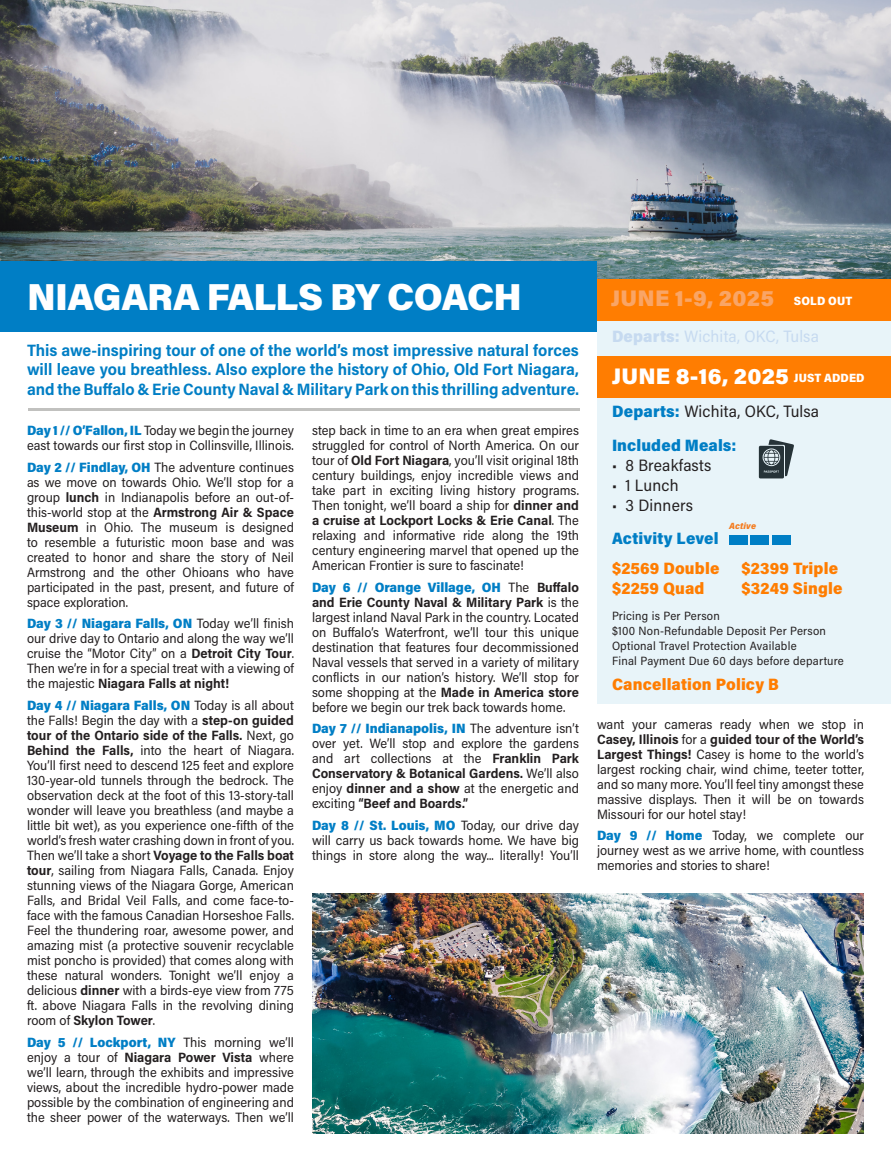
<style>
.page{position:relative;width:891px;height:1161px;background:#fff}
.page>*{position:absolute;margin:0;border:0;box-sizing:border-box;transform-origin:0 0}
.t1{font:900 37.5px "Acumin Pro";letter-spacing:-.025em;color:#fff}
.t2{font:900 22.5px "Acumin Pro";letter-spacing:.01em;color:#fff}
.t3{font:900 22.5px "Acumin Pro";letter-spacing:.01em;color:#f9a566}
.t4{font:700 16.5px/19.5px "Acumin Pro Semi Cond";color:#007ec5;text-align:justify}
.t5{font:900 16.5px "Acumin Pro Semi Cond";letter-spacing:.01em;color:#ff7d01}
.t6{font:16.5px "Acumin Pro Semi Cond";letter-spacing:.01em;color:#231f20}
.t7{font:900 16.5px "Acumin Pro Semi Cond";letter-spacing:.01em;color:#007ec5}
.t8{font:16.5px "Acumin Pro Semi Cond";letter-spacing:.01em;color:#c6daf0}
.t9{font:13.5px/15px "Acumin Pro Semi Cond";color:#231f20;text-align:justify}
.t10{font:12px "Acumin Pro Semi Cond";letter-spacing:.02em;color:#231f20}
.t11{font:900 12px "Acumin Pro Semi Cond";letter-spacing:.01em;color:#fff}
.t12{font:italic 900 9px "Acumin Pro Semi Cond";letter-spacing:.005em;color:#f47d21}
.s1{font-weight:900;color:#007ec5}
.s2{font-weight:700}
.s3{font-weight:900}
</style>
<div class="page">
<img style="left:0;top:0;width:891px;height:279px">
<div style="left:0;top:261px;width:597px;height:71px;background:#007ec5"></div>
<div style="left:597px;top:279px;width:294px;height:42px;background:#ff7d01"></div>
<hr style="left:28px;top:408px;width:552px;height:3px;background:#c1c1bf">
<div style="left:597px;top:321px;width:294px;height:383px;background:#e8f4f9"></div>
<svg style="left:759px;top:439px;width:35px;height:39px"></svg>
<img style="left:312px;top:894px;width:552px;height:240px">
<div style="left:729px;top:535px;width:19px;height:10px;background:#007ec5"></div>
<div style="left:751px;top:535px;width:18px;height:10px;background:#007ec5"></div>
<div style="left:772px;top:535px;width:18px;height:10px;background:#007ec5"></div>
<div style="left:597px;top:356px;width:294px;height:42px;background:#ff7d01"></div>
<p class="t1" style="left:27px;top:271px;width:496px">NIAGARA FALLS BY COACH</p>
<p class="t3" style="left:611px;top:283px;width:165px">JUNE 1-9, 2025</p>
<p class="t11" style="left:794px;top:292px;width:60px">SOLD OUT</p>
<p class="t4" style="left:27px;top:340px;width:553px">This awe-inspiring tour of one of the world’s most impressive natural forces will leave you breathless. Also explore the history of Ohio, Old Fort Niagara, and the Buffalo &amp; Erie County Naval &amp; Military Park on this thrilling adventure.</p>
<p class="t9" style="left:27px;top:422px;width:269px"><span class="s1">Day 1 // O’Fallon, IL</span> Today we begin the journey east towards our first stop in Collinsville, Illinois.</p>
<p class="t9" style="left:27px;top:459px;width:269px"><span class="s1">Day 2 // Findlay, OH</span> The adventure continues as we move on towards Ohio. We’ll stop for a group <span class="s2">lunch</span> in Indianapolis before an out-of&shy;this-world stop at the <span class="s2">Armstrong Air &amp; Space Museum</span> in Ohio. The museum is designed to resemble a futuristic moon base and was created to honor and share the story of Neil Armstrong and the other Ohioans who have participated in the past, present, and future of space exploration.</p>
<p class="t9" style="left:27px;top:616px;width:269px"><span class="s1">Day 3 // Niagara Falls, ON</span> Today we’ll finish our drive day to Ontario and along the way we’ll cruise the “Motor City” on a <span class="s2">Detroit City Tour</span>.<br>Then we’re in for a special treat with a viewing of the majestic <span class="s2">Niagara Falls at night!</span></p>
<p class="t9" style="left:27px;top:697px;width:269px"><span class="s1">Day 4 // Niagara Falls, ON</span> Today is all about the Falls! Begin the day with a <span class="s2">step-on guided tour of the Ontario side of the Falls.</span> Next, go <span class="s2">Behind the Falls,</span> into the heart of Niagara.<br>You’ll first need to descend 125 feet and explore 130-year-old tunnels through the bedrock. The observation deck at the foot of this 13-story-tall wonder will leave you breathless (and maybe a little bit wet), as you experience one-fifth of the world’s fresh water crashing down in front of you.<br>Then we’ll take a short <span class="s2">Voyage to the Falls boat tour</span>, sailing from Niagara Falls, Canada. Enjoy stunning views of the Niagara Gorge, American Falls, and Bridal Veil Falls, and come face-to&shy;face with the famous Canadian Horseshoe Falls.<br>Feel the thundering roar, awesome power, and amazing mist (a protective souvenir recyclable mist poncho is provided) that comes along with these natural wonders. Tonight we’ll enjoy a delicious <span class="s2">dinner</span> with a birds-eye view from 775 ft. above Niagara Falls in the revolving dining room of <span class="s2">Skylon Tower</span>.</p>
<p class="t9" style="left:27px;top:1034px;width:269px"><span class="s1">Day 5 // Lockport, NY</span> This morning we’ll enjoy a tour of <span class="s2">Niagara Power Vista</span> where we’ll learn, through the exhibits and impressive views, about the incredible hydro-power made possible by the combination of engineering and the sheer power of the waterways. Then we’ll</p>
<p class="t9" style="left:312px;top:422px;width:269px">step back in time to an era when great empires struggled for control of North America. On our tour of <span class="s2">Old Fort Niagara</span>, you’ll visit original 18th century buildings, enjoy incredible views and take part in exciting living history programs.<br>Then tonight, we’ll board a ship for <span class="s2">dinner and a cruise at Lockport Locks &amp; Erie Canal</span>. The relaxing and informative ride along the 19th century engineering marvel that opened up the American Frontier is sure to fascinate!</p>
<p class="t9" style="left:312px;top:579px;width:269px"><span class="s1">Day 6 // Orange Village, OH</span> The <span class="s2">Buffalo and Erie County Naval &amp; Military Park</span> is the largest inland Naval Park in the country. Located on Buffalo’s Waterfront, we’ll tour this unique destination that features four decommissioned Naval vessels that served in a variety of military conflicts in our nation’s history. We’ll stop for some shopping at the <span class="s2">Made in America store </span>before we begin our trek back towards home.</p>
<p class="t9" style="left:312px;top:721px;width:269px"><span class="s1">Day 7 // Indianapolis, IN</span> The adventure isn’t over yet. We’ll stop and explore the gardens and art collections at the <span class="s2">Franklin Park Conservatory &amp; Botanical Gardens.</span> We’ll also enjoy <span class="s2">dinner and a show</span> at the energetic and exciting <span class="s2">“Beef and Boards.”</span></p>
<p class="t9" style="left:312px;top:817px;width:269px"><span class="s1">Day 8 // St. Louis, MO</span> Today, our drive day will carry us back towards home. We have big things in store along the way... literally! You’ll</p>
<p class="t8" style="left:612px;top:324px;width:209px"><span class="s3">Departs:</span> Wichita, OKC, Tulsa</p>
<p class="t2" style="left:612px;top:360px;width:179px">JUNE 8-16, 2025</p>
<p class="t6" style="left:612px;top:400px;width:209px"><span class="s1">Departs:</span> Wichita, OKC, Tulsa</p>
<p class="t11" style="left:794px;top:369px;width:72px">JUST ADDED</p>
<p class="t7" style="left:612px;top:434px;width:126px">Included Meals:</p>
<p class="t6" style="left:612px;top:454px;width:101px">• 8 Breakfasts</p>
<p class="t6" style="left:612px;top:474px;width:68px">• 1 Lunch</p>
<p class="t6" style="left:612px;top:494px;width:83px">• 3 Dinners</p>
<p class="t7" style="left:612px;top:527px;width:108px">Activity Level</p>
<p class="t5" style="left:612px;top:557px;width:109px">$2569 Double</p>
<p class="t5" style="left:612px;top:577px;width:94px">$2259 Quad</p>
<p class="t12" style="left:729px;top:520px;width:28px">Active</p>
<p class="t5" style="left:741px;top:557px;width:98px">$2399 Triple</p>
<p class="t5" style="left:741px;top:577px;width:103px">$3249 Single</p>
<p class="t10" style="left:612px;top:607px;width:109px">Pricing is Per Person</p>
<p class="t10" style="left:612px;top:622px;width:216px">$100 Non-Refundable Deposit Per Person</p>
<p class="t10" style="left:612px;top:637px;width:186px">Optional Travel Protection Available</p>
<p class="t10" style="left:612px;top:652px;width:233px">Final Payment Due 60 days before departure</p>
<p class="t5" style="left:612px;top:672px;width:168px">Cancellation Policy B</p>
<p class="t9" style="left:597px;top:716px;width:269px">want your cameras ready when we stop in <span class="s2">Casey, Illinois</span> for a <span class="s2">guided tour of the World’s Largest Things!</span> Casey is home to the world’s largest rocking chair, wind chime, teeter totter, and so many more. You’ll feel tiny amongst these massive displays. Then it will be on towards Missouri for our hotel stay!</p>
<p class="t9" style="left:597px;top:828px;width:269px"><span class="s1">Day 9 // Home</span> Today, we complete our journey west as we arrive home, with countless memories and stories to share!</p>
</div>
